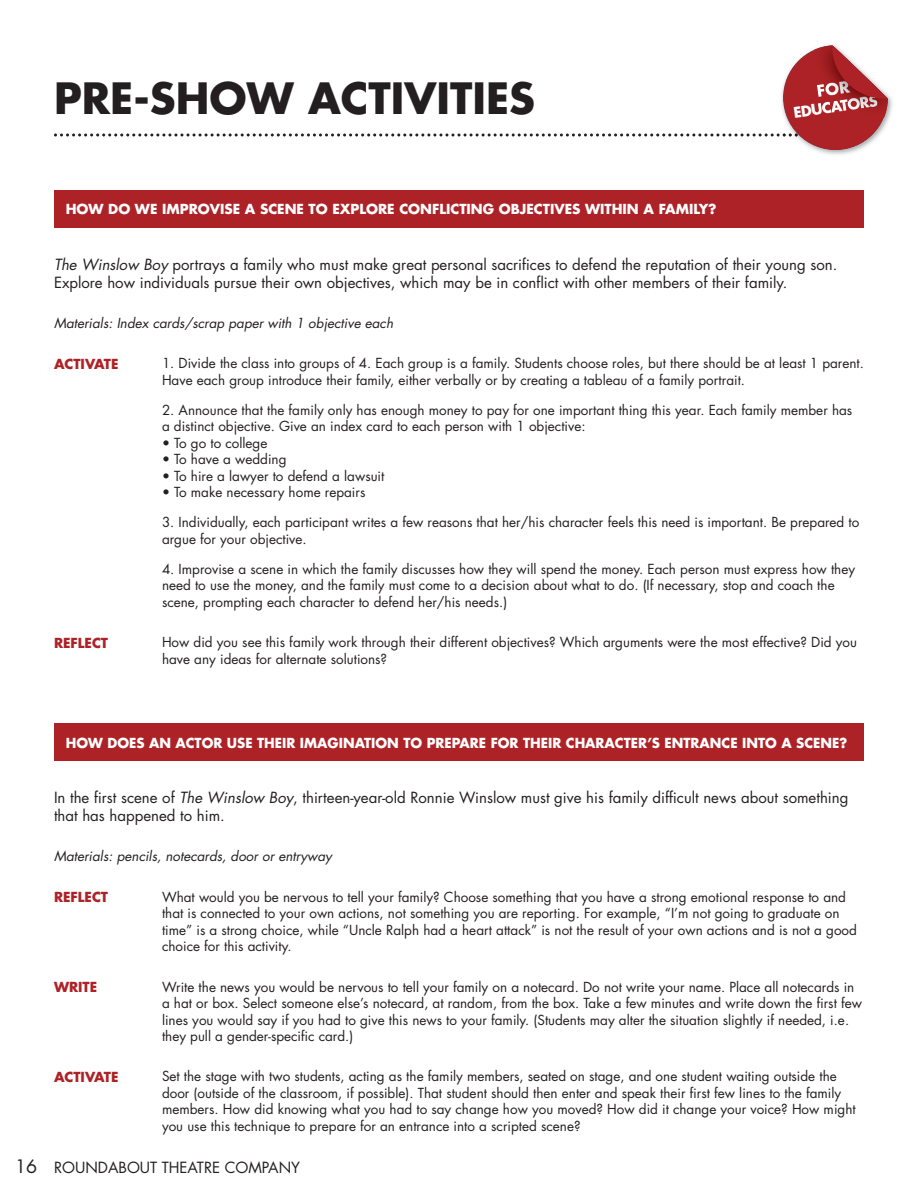
<style>
.page{position:relative;width:918px;height:1188px;background:#fff}
.page>*{position:absolute;margin:0;border:0;box-sizing:border-box;transform-origin:0 0}
.t1{font:700 42px "Futura";color:#231f20}
.t2{font:15px/18px "Futura";color:#231f20}
.t3{font:13.5px/16.5px "Futura";color:#231f20}
.t4{font:700 13.5px "Futura Std";color:#fff}
.t5{font:italic 13.5px "Futura";color:#231f20}
.t6{font:700 13.5px "Futura Std";color:#ad2226}
.t7{font:700 13.5px "Futura";color:#ad2226}
.s1{font-style:italic}
.s2{font-size:18px}
</style>
<div class="page">
<div style="left:54px;top:190px;width:810px;height:38px;background:#ad2226"></div>
<div style="left:54px;top:724px;width:810px;height:37px;background:#ad2226"></div>
<img style="left:781px;top:44px;width:111px;height:111px">
<svg style="left:54px;top:134px;width:745px;height:2px"></svg>
<div style="left:783px;top:45px;width:105px;height:105px;background:#ad2226;border-radius:51px"></div>
<img style="left:814px;top:45px;width:74px;height:72px">
<img style="left:817px;top:80px;width:15px;height:15px">
<img style="left:814px;top:95px;width:64px;height:20px">
<svg style="left:832px;top:45px;width:56px;height:54px"></svg>
<h1 class="t1" style="left:54px;top:71px;width:483px">PRE-SHOW ACTIVITIES</h1>
<p class="t4" style="left:66px;top:200px;width:652px">HOW DO WE IMPROVISE A SCENE TO EXPLORE CONFLICTING OBJECTIVES WITHIN A FAMILY?</p>
<p class="t2" style="left:54px;top:255px;width:785px"><span class="s1">The Winslow Boy</span> portrays a family who must make great personal sacrifices to defend the reputation of their young son.<br>Explore how individuals pursue their own objectives, which may be in conflict with other members of their family.</p>
<p class="t5" style="left:54px;top:314px;width:341px">Materials: Index cards/scrap paper with 1 objective each</p>
<p class="t7" style="left:54px;top:355px;width:66px">ACTIVATE</p>
<p class="t6" style="left:54px;top:634px;width:56px">REFLECT</p>
<p class="t3" style="left:162px;top:355px;width:704px">1. Divide the class into groups of 4. Each group is a family. Students choose roles, but there should be at least 1 parent.<br>Have each group introduce their family, either verbally or by creating a tableau of a family portrait.</p>
<p class="t3" style="left:162px;top:402px;width:692px">2. Announce that the family only has enough money to pay for one important thing this year. Each family member has a distinct objective. Give an index card to each person with 1 objective:</p>
<p class="t3" style="left:162px;top:435px;width:107px">• To go to college</p>
<p class="t3" style="left:162px;top:451px;width:126px">• To have a wedding</p>
<p class="t3" style="left:162px;top:468px;width:224px">• To hire a lawyer to defend a lawsuit</p>
<p class="t3" style="left:162px;top:484px;width:205px">• To make necessary home repairs</p>
<p class="t3" style="left:162px;top:514px;width:699px">3. Individually, each participant writes a few reasons that her/his character feels this need is important. Be prepared to argue for your objective.</p>
<p class="t3" style="left:162px;top:561px;width:695px">4. Improvise a scene in which the family discusses how they will spend the money. Each person must express how they need to use the money, and the family must come to a decision about what to do. (If necessary, stop and coach the scene, prompting each character to defend her/his needs.)</p>
<p class="t3" style="left:162px;top:634px;width:697px">How did you see this family work through their different objectives? Which arguments were the most effective? Did you have any ideas for alternate solutions?</p>
<p class="t4" style="left:66px;top:734px;width:783px">HOW DOES AN ACTOR USE THEIR IMAGINATION TO PREPARE FOR THEIR CHARACTER’S ENTRANCE INTO A SCENE?</p>
<p class="t2" style="left:54px;top:788px;width:796px">In the first scene of <span class="s1">The Winslow Boy</span>, thirteen-year-old Ronnie Winslow must give his family difficult news about something that has happened to him.</p>
<p class="t5" style="left:54px;top:848px;width:279px">Materials: pencils, notecards, door or entryway</p>
<p class="t6" style="left:54px;top:888px;width:56px">REFLECT</p>
<p class="t3" style="left:162px;top:889px;width:697px">What would you be nervous to tell your family? Choose something that you have a strong emotional response to and that is connected to your own actions, not something you are reporting. For example, “I’m not going to graduate on time” is a strong choice, while “Uncle Ralph had a heart attack” is not the result of your own actions and is not a good choice for this activity.</p>
<p class="t6" style="left:54px;top:978px;width:45px">WRITE</p>
<p class="t3" style="left:162px;top:978px;width:702px">Write the news you would be nervous to tell your family on a notecard. Do not write your name. Place all notecards in a hat or box. Select someone else’s notecard, at random, from the box. Take a few minutes and write down the first few lines you would say if you had to give this news to your family. (Students may alter the situation slightly if needed, i.e. they pull a gender-specific card.)</p>
<p class="t7" style="left:54px;top:1068px;width:66px">ACTIVATE</p>
<p class="t3" style="left:162px;top:1068px;width:695px">Set the stage with two students, acting as the family members, seated on stage, and one student waiting outside the door (outside of the classroom, if possible). That student should then enter and speak their first few lines to the family members. How did knowing what you had to say change how you moved? How did it change your voice? How might you use this technique to prepare for an entrance into a scripted scene?</p>
<p class="t2" style="left:15px;top:1158px;width:287px"><span class="s2">16</span> ROUNDABOUT THEATRE COMPANY</p>
</div>
